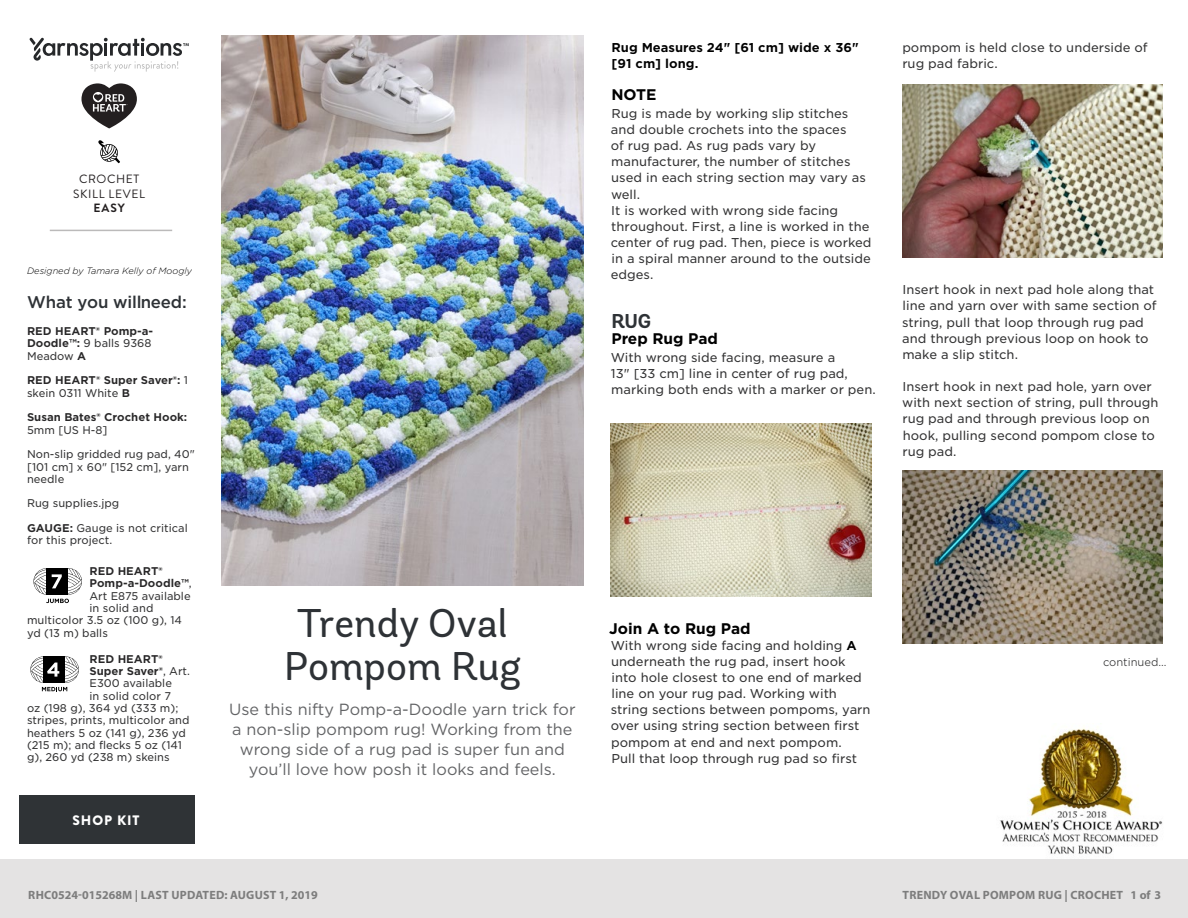
<style>
.page{position:relative;width:1188px;height:918px;background:#fff}
.page>*{position:absolute;margin:0;border:0;box-sizing:border-box;transform-origin:0 0}
.t1{font:40.05px/42.3px "Andes Rounded";color:#2e3236;text-align:center}
.t2{font:700 19.95px "Andes Rounded";color:#2e3236}
.t3{font:500 16.95px "Gotham";color:#58595b}
.t4{font:500 16.95px "Gotham";letter-spacing:-.01em;color:#2e3236}
.t5{font:16.2px/20px "Gotham";color:#636466;text-align:center}
.t6{font:700 15.45px "Gotham";color:#000}
.t7{font:900 13.65px "Brandon Grotesque";letter-spacing:.065em;color:#fff}
.t8{font:12.3px/16.2px "Gotham S Sm";color:#333334}
.t9{font:700 12.3px/16.2px "Gotham S Sm";color:#000}
.t10{font:700 12px "Myriad Pro";letter-spacing:.02em;color:#7d7d7d}
.Skill_Level{font:12px "Brandon Grotesque";letter-spacing:.05em;color:#231f20}
.Skill_Level-2{font:700 12px "Brandon Grotesque";color:#231f20}
.t11{font:10.8px/12.3px "Gotham S Sm";color:#333334}
.t12{font:700 10.8px/12.3px "Gotham S Sm";color:#292829}
.t13{font:300 10.8px "Gotham S Sm";color:#333334}
.t14{font:italic 300 9.3px "Gotham Rounded";color:#000}
.t15{font:700 6.15px "Arial";color:#000}
.s1{font-weight:400;color:#333334}
.s2{font-weight:700;color:#292829}
.s3{font-weight:700;color:#e31837}
.s4{font-weight:700;color:#000}
</style>
<div class="page">
<svg style="left:33px;top:568px;width:49px;height:35px"></svg>
<svg style="left:30px;top:656px;width:49px;height:35px"></svg>
<img style="left:611px;top:423px;width:261px;height:174px">
<img style="left:222px;top:36px;width:361px;height:549px">
<img style="left:902px;top:84px;width:261px;height:173px">
<img style="left:902px;top:470px;width:261px;height:173px">
<img style="left:992px;top:728px;width:175px;height:132px">
<div style="left:0;top:860px;width:1188px;height:58px;background:#e4e3e3"></div>
<svg style="left:98px;top:140px;width:22px;height:23px"></svg>
<svg style="left:30px;top:38px;width:159px;height:34px"></svg>
<svg style="left:81px;top:83px;width:56px;height:45px"></svg>
<hr style="left:50px;top:230px;width:122px;height:1px;background:#bbbaba">
<div style="left:19px;top:795px;width:175px;height:48px;background:#2f3336"></div>
<p class="Skill_Level" style="left:79px;top:171px;width:62px">CROCHET</p>
<p class="Skill_Level" style="left:73px;top:185px;width:73px">SKILL LEVEL</p>
<p class="Skill_Level-2" style="left:94px;top:200px;width:33px">EASY</p>
<p class="t14" style="left:27px;top:265px;width:166px">Designed by Tamara Kelly of Moogly</p>
<p class="t4" style="left:27px;top:291px;width:161px">What you willneed:</p>
<p class="t15" style="left:49px;top:304px;width:18px">LACE</p>
<p class="t12" style="left:27px;top:325px;width:128px">RED HEART® Pomp-a-<br>Doodle™: <span class="s1">9 balls 9368<br>Meadow</span> A</p>
<p class="t12" style="left:27px;top:374px;width:163px">RED HEART® Super Saver®: <span class="s1">1 skein 0311 White</span> B</p>
<p class="t12" style="left:27px;top:411px;width:162px">Susan Bates® Crochet Hook:<br><span class="s1">5mm [US H-8]</span></p>
<p class="t11" style="left:27px;top:448px;width:169px">Non-slip gridded rug pad, 40" [101 cm] x 60" [152 cm], yarn needle</p>
<p class="t11" style="left:27px;top:497px;width:94px">Rug supplies.jpg</p>
<p class="t11" style="left:27px;top:522px;width:162px"><span class="s2">GAUGE:</span> Gauge is not critical for this project.</p>
<p class="t12" style="left:90px;top:565px;width:75px">RED HEART®</p>
<p class="t12" style="left:90px;top:577px;width:104px">Pomp-a-Doodle™<span class="s1">,</span></p>
<p class="t11" style="left:90px;top:589px;width:103px">Art E875 available</p>
<p class="t11" style="left:90px;top:602px;width:65px">in solid and</p>
<p class="t11" style="left:27px;top:614px;width:157px">multicolor 3.5 oz (100 g), 14</p>
<p class="t11" style="left:27px;top:626px;width:82px">yd (13 m) balls</p>
<p class="t12" style="left:90px;top:653px;width:75px">RED HEART®</p>
<p class="t12" style="left:90px;top:665px;width:102px">Super Saver®<span class="s1">, Art.</span></p>
<p class="t11" style="left:90px;top:677px;width:84px">E300 available</p>
<p class="t11" style="left:90px;top:689px;width:83px">in solid color 7</p>
<p class="t11" style="left:27px;top:702px;width:153px">oz (198 g), 364 yd (333 m);</p>
<p class="t11" style="left:27px;top:714px;width:164px">stripes, prints, multicolor and</p>
<p class="t11" style="left:27px;top:726px;width:160px">heathers 5 oz (141 g), 236 yd</p>
<p class="t11" style="left:27px;top:739px;width:156px">(215 m); and flecks 5 oz (141</p>
<p class="t11" style="left:27px;top:751px;width:144px">g), 260 yd (238 m) skeins</p>
<p class="t7" style="left:72px;top:810px;width:69px">SHOP KIT</p>
<p class="t1" style="left:284px;top:602px;width:238px">Trendy Oval<br>Pompom Rug</p>
<p class="t5" style="left:229px;top:699px;width:348px">Use this nifty Pomp-a-Doodle yarn trick for a non-slip pompom rug! Working from the wrong side of a rug pad is super fun and you’ll love how posh it looks and feels.</p>
<p class="t3" style="left:27px;top:877px;width:376px">Find more ideas &amp; inspiration: <span class="s3">redheart.com</span></p>
<p class="t10" style="left:28px;top:887px;width:291px">RHC0524-015268M | LAST UPDATED: AUGUST 1, 2019</p>
<p class="t9" style="left:612px;top:39px;width:249px">Rug Measures 24" [61 cm] wide x 36" [91 cm] long.</p>
<p class="t6" style="left:611px;top:85px;width:47px">NOTE</p>
<p class="t8" style="left:611px;top:105px;width:262px">Rug is made by working slip stitches and double crochets into the spaces<br>of rug pad. As rug pads vary by manufacturer, the number of stitches used in each string section may vary as well.<br>It is worked with wrong side facing throughout. First, a line is worked in the center of rug pad. Then, piece is worked in a spiral manner around to the outside edges.</p>
<p class="t2" style="left:611px;top:309px;width:41px">RUG</p>
<p class="t6" style="left:611px;top:328px;width:108px">Prep Rug Pad</p>
<p class="t8" style="left:611px;top:349px;width:266px">With wrong side facing, measure a<br>13" [33 cm] line in center of rug pad, marking both ends with a marker or pen.</p>
<p class="t8" style="left:902px;top:39px;width:247px">pompom is held close to underside of rug pad fabric.</p>
<p class="t8" style="left:902px;top:281px;width:256px">Insert hook in next pad hole along that line and yarn over with same section of string, pull that loop through rug pad and through previous loop on hook to make a slip stitch.</p>
<p class="t8" style="left:902px;top:378px;width:258px">Insert hook in next pad hole, yarn over with next section of string, pull through rug pad and through previous loop on hook, pulling second pompom close to rug pad.</p>
<p class="t6" style="left:609px;top:618px;width:143px">Join A to Rug Pad</p>
<p class="t8" style="left:611px;top:637px;width:261px">With wrong side facing and holding <span class="s4">A </span>underneath the rug pad, insert hook into hole closest to one end of marked line on your rug pad. Working with string sections between pompoms, yarn over using string section between first pompom at end and next pompom.<br>Pull that loop through rug pad so first</p>
<p class="t13" style="left:1103px;top:655px;width:65px">continued...</p>
<p class="t10" style="left:903px;top:887px;width:260px">TRENDY OVAL POMPOM RUG | CROCHET 1 of 3</p>
</div>
